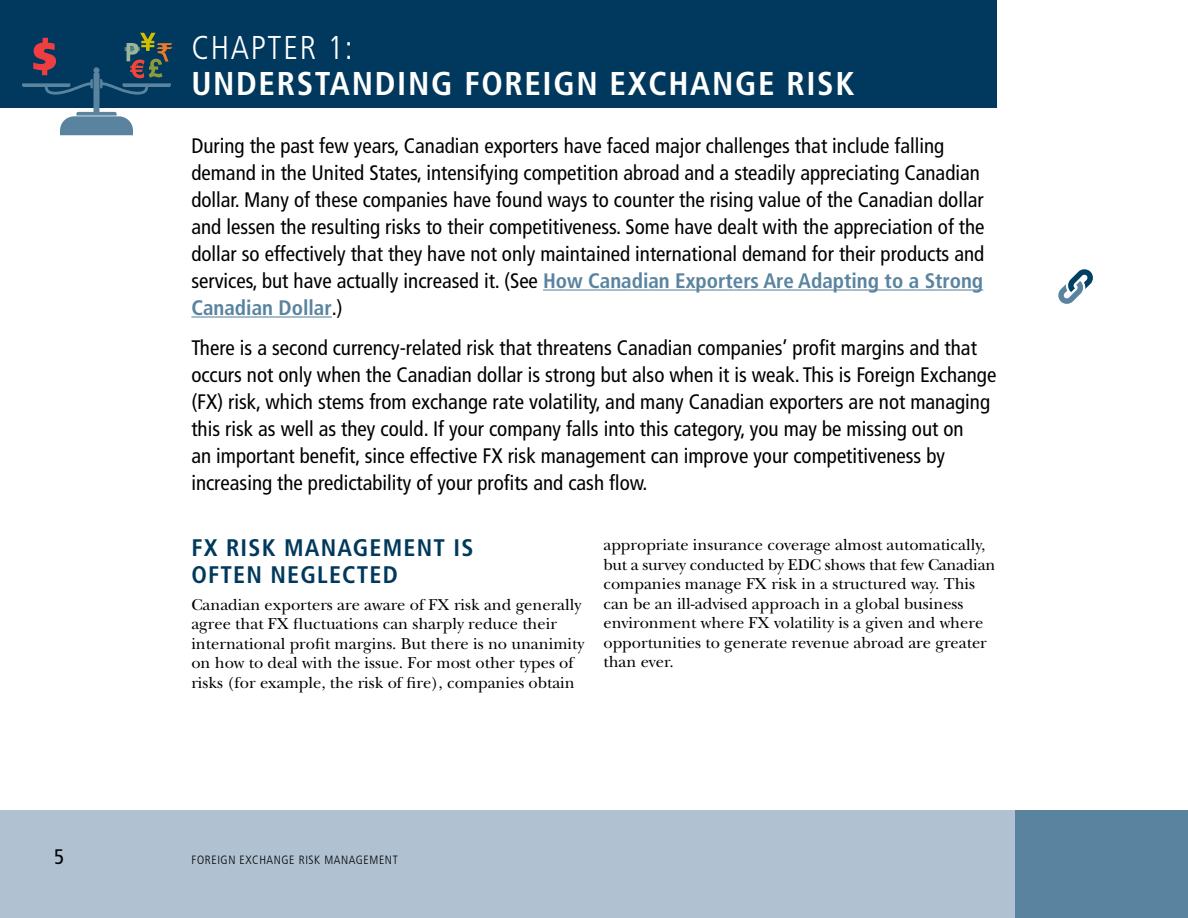
<style>
.page{position:relative;width:1188px;height:918px;background:#fff}
.page>*{position:absolute;margin:0;border:0;box-sizing:border-box;transform-origin:0 0}
.t1{font:700 condensed 33px "Frutiger LT";letter-spacing:.05em;color:#fff}
.t2{font:300 condensed 33px "Frutiger LT";color:#fff}
.t3{font:700 condensed 24px/27px "Frutiger LT";letter-spacing:.05em;color:#00395d}
.t4{font:condensed 21px/27px "Frutiger LT";color:#000}
.t5{font:16.5px/19.5px "New Baskerville";color:#000}
.t6{font:300 condensed 12px "Frutiger LT";letter-spacing:.05em;color:#000}
.s1{font-weight:700;color:#59839f}
</style>
<div class="page">
<div style="left:0;top:810px;width:1188px;height:108px;background:#b0c1d1"></div>
<div style="left:1016px;top:810px;width:172px;height:108px;background:#59839f"></div>
<div style="left:0;top:0;width:997px;height:108px;background:#00395d"></div>
<div style="left:93px;top:73px;width:7px;height:41px;background:#59839f"></div>
<svg style="left:60px;top:112px;width:73px;height:23px;background:#7296ad"></svg>
<div style="left:93px;top:67px;width:7px;height:6px;background:#59839f;border-radius:50%"></div>
<svg style="left:22px;top:38px;width:71px;height:57px"></svg>
<svg style="left:100px;top:33px;width:72px;height:62px"></svg>
<hr style="left:543px;top:289px;width:440px;height:2px;background:#59839f">
<hr style="left:191px;top:316px;width:141px;height:2px;background:#59839f">
<svg style="left:1058px;top:269px;width:35px;height:35px"></svg>
<h1 class="t2" style="left:191px;top:29px;width:93px">CHAPTER</h1>
<h1 class="t2" style="left:327px;top:29px;width:27px">1:</h1>
<h1 class="t1" style="left:191px;top:64px;width:665px">UNDERSTANDING FOREIGN EXCHANGE RISK</h1>
<p class="t4" style="left:191px;top:132px;width:795px">During the past few years, Canadian exporters have faced major challenges that include falling demand in the United States, intensifying competition abroad and a steadily appreciating Canadian dollar. Many of these companies have found ways to counter the rising value of the Canadian dollar and lessen the resulting risks to their competitiveness. Some have dealt with the appreciation of the dollar so effectively that they have not only maintained international demand for their products and services, but have actually increased it. (See <span class="s1">HOW CANADIAN EXPORTERS ARE ADAPTING TO A STRONG CANADIAN DOLLAR</span>.)</p>
<p class="t4" style="left:191px;top:335px;width:807px">There is a second currency-related risk that threatens Canadian companies’ profit margins and that occurs not only when the Canadian dollar is strong but also when it is weak. This is Foreign Exchange (FX) risk, which stems from exchange rate volatility, and many Canadian exporters are not managing this risk as well as they could. If your company falls into this category, you may be missing out on<br>an important benefit, since effective FX risk management can improve your competitiveness by increasing the predictability of your profits and cash flow.</p>
<p class="t3" style="left:191px;top:535px;width:284px">FX RISK MANAGEMENT IS<br>OFTEN NEGLECTED</p>
<p class="t5" style="left:191px;top:595px;width:395px">Canadian exporters are aware of FX risk and generally agree that FX fluctuations can sharply reduce their international profit margins. But there is no unanimity on how to deal with the issue. For most other types of risks (for example, the risk of fire), companies obtain</p>
<p class="t5" style="left:603px;top:535px;width:393px">appropriate insurance coverage almost automatically, but a survey conducted by EDC shows that few Canadian companies manage FX risk in a structured way. This can be an ill-advised approach in a global business environment where FX volatility is a given and where opportunities to generate revenue abroad are greater than ever.</p>
<p class="t4" style="left:54px;top:843px;width:12px">5</p>
<p class="t6" style="left:192px;top:853px;width:208px">FOREIGN EXCHANGE RISK MANAGEMENT</p>
</div>
